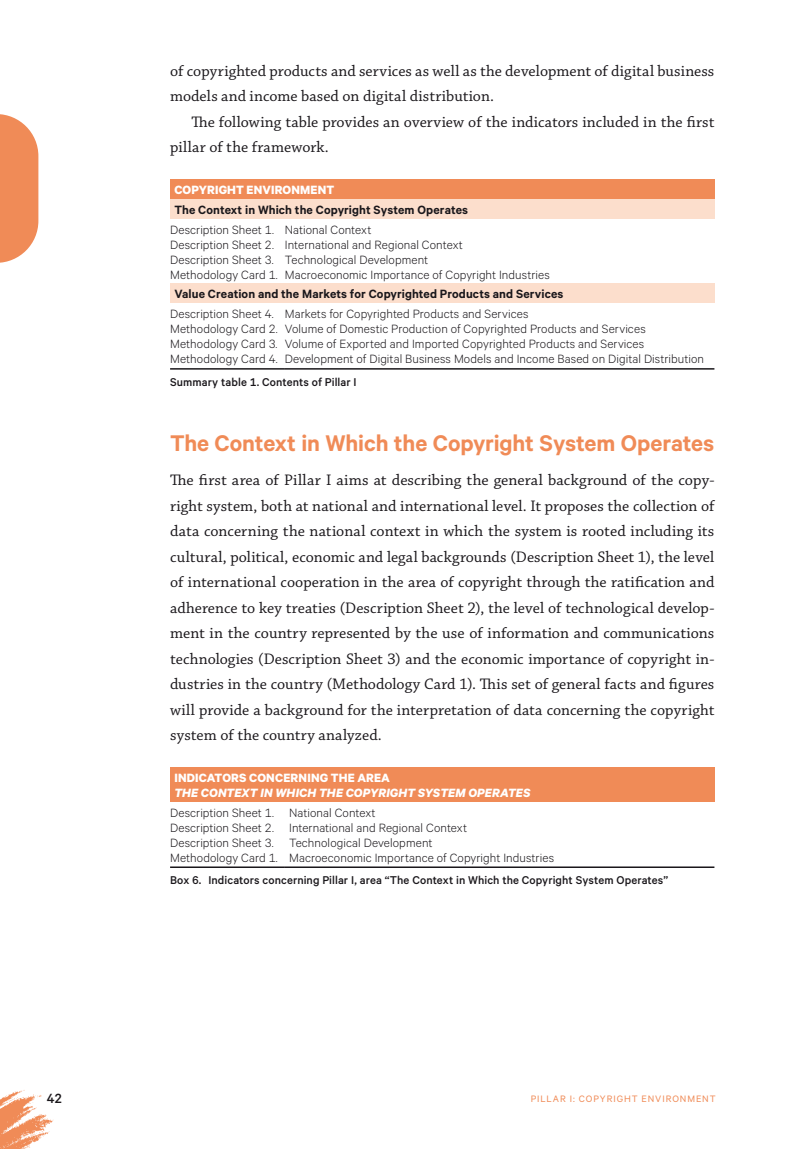
<style>
.page{position:relative;width:808px;height:1149px;background:#fff}
.page>*{position:absolute;margin:0;border:0;box-sizing:border-box;transform-origin:0 0}
.t1{font:600 25.5px "Calibre";letter-spacing:-.005em;color:#f08b57}
.t2{font:16.05px/25.5px "Chaparral Pro";letter-spacing:.005em;color:#1a171b}
.t3{font:500 15px "Calibre";color:#1a171b}
.t4{font:300 13.5px/15px "Calibre";letter-spacing:.005em;color:#1a171b}
.t5{font:600 13.5px "Calibre";letter-spacing:.005em;color:#1a171b}
.t6{font:700 13.5px "Calibre";letter-spacing:.015em;color:#fff}
.t7{font:italic 700 13.5px "Calibre";letter-spacing:.01em;color:#fff}
.t8{font:500 12.75px "Calibre";letter-spacing:.005em;color:#1a171b}
.t9{font:10.5px "Calibre";letter-spacing:.085em;color:#f08b57}
</style>
<div class="page">
<svg style="left:0;top:1090px;width:54px;height:59px"></svg>
<svg style="left:0;top:114px;width:38px;height:149px;background:#f19a6c"></svg>
<div style="left:170px;top:179px;width:544px;height:20px;background:#f08b57"></div>
<svg style="left:170px;top:218px;width:544px;height:1px"></svg>
<hr style="left:170px;top:368px;width:115px;height:1px;background:#1a171b">
<hr style="left:285px;top:368px;width:429px;height:1px;background:#1a171b">
<div style="left:170px;top:199px;width:544px;height:19px;background:#fcdecc"></div>
<div style="left:170px;top:283px;width:544px;height:20px;background:#fcdecc"></div>
<div style="left:170px;top:767px;width:544px;height:35px;background:#f08b57"></div>
<hr style="left:170px;top:866px;width:115px;height:1px;background:#1a171b">
<hr style="left:285px;top:866px;width:429px;height:1px;background:#1a171b">
<p class="t2" style="left:170px;top:58px;width:546px">of copyrighted products and services as well as the development of digital business models and income based on digital distribution.</p>
<p class="t2" style="left:170px;top:109px;width:546px;text-indent:21px">The following table provides an overview of the indicators included in the first pillar of the framework.</p>
<p class="t6" style="left:174px;top:181px;width:161px">COPYRIGHT ENVIRONMENT</p>
<p class="t5" style="left:174px;top:201px;width:295px">The Context in Which the Copyright System Operates</p>
<p class="t4" style="left:170px;top:221px;width:108px">Description Sheet 1.<br>Description Sheet 2.<br>Description Sheet 3.<br>Methodology Card 1.</p>
<p class="t4" style="left:285px;top:221px;width:266px">National Context<br>International and Regional Context<br>Technological Development<br>Macroeconomic Importance of Copyright Industries</p>
<p class="t5" style="left:174px;top:286px;width:390px">Value Creation and the Markets for Copyrighted Products and Services</p>
<p class="t4" style="left:170px;top:306px;width:108px">Description Sheet 4.<br>Methodology Card 2.<br>Methodology Card 3.<br>Methodology Card 4.</p>
<p class="t4" style="left:285px;top:306px;width:421px">Markets for Copyrighted Products and Services<br>Volume of Domestic Production of Copyrighted Products and Services<br>Volume of Exported and Imported Copyrighted Products and Services Development of Digital Business Models and Income Based on Digital Distribution</p>
<p class="t8" style="left:170px;top:374px;width:188px">Summary table 1. Contents of Pillar I</p>
<h1 class="t1" style="left:170px;top:427px;width:546px">The Context in Which the Copyright System Operates</h1>
<p class="t2" style="left:170px;top:467px;width:546px;text-align:justify">The first area of Pillar I aims at describing the general background of the copy&shy;right system, both at national and international level. It proposes the collection of data concerning the national context in which the system is rooted including its cultural, political, economic and legal backgrounds (Description Sheet 1), the level of international cooperation in the area of copyright through the ratification and adherence to key treaties (Description Sheet 2), the level of technological develop&shy;ment in the country represented by the use of information and communications technologies (Description Sheet 3) and the economic importance of copyright in&shy;dustries in the country (Methodology Card 1). This set of general facts and figures will provide a background for the interpretation of data concerning the copyright system of the country analyzed.</p>
<p class="t6" style="left:174px;top:769px;width:217px">INDICATORS CONCERNING THE AREA</p>
<p class="t7" style="left:174px;top:784px;width:358px">THE CONTEXT IN WHICH THE COPYRIGHT SYSTEM OPERATES</p>
<p class="t4" style="left:170px;top:804px;width:108px">Description Sheet 1.<br>Description Sheet 2.<br>Description Sheet 3.<br>Methodology Card 1.</p>
<p class="t4" style="left:289px;top:804px;width:266px">National Context<br>International and Regional Context<br>Technological Development<br>Macroeconomic Importance of Copyright Industries</p>
<p class="t8" style="left:170px;top:872px;width:500px">Box 6. Indicators concerning Pillar I, area “The Context in Which the Copyright System Operates”</p>
<p class="t3" style="left:47px;top:1089px;width:17px">42</p>
<p class="t9" style="left:531px;top:1092px;width:186px">PILLAR I: COPYRIGHT ENVIRONMENT</p>
</div>
